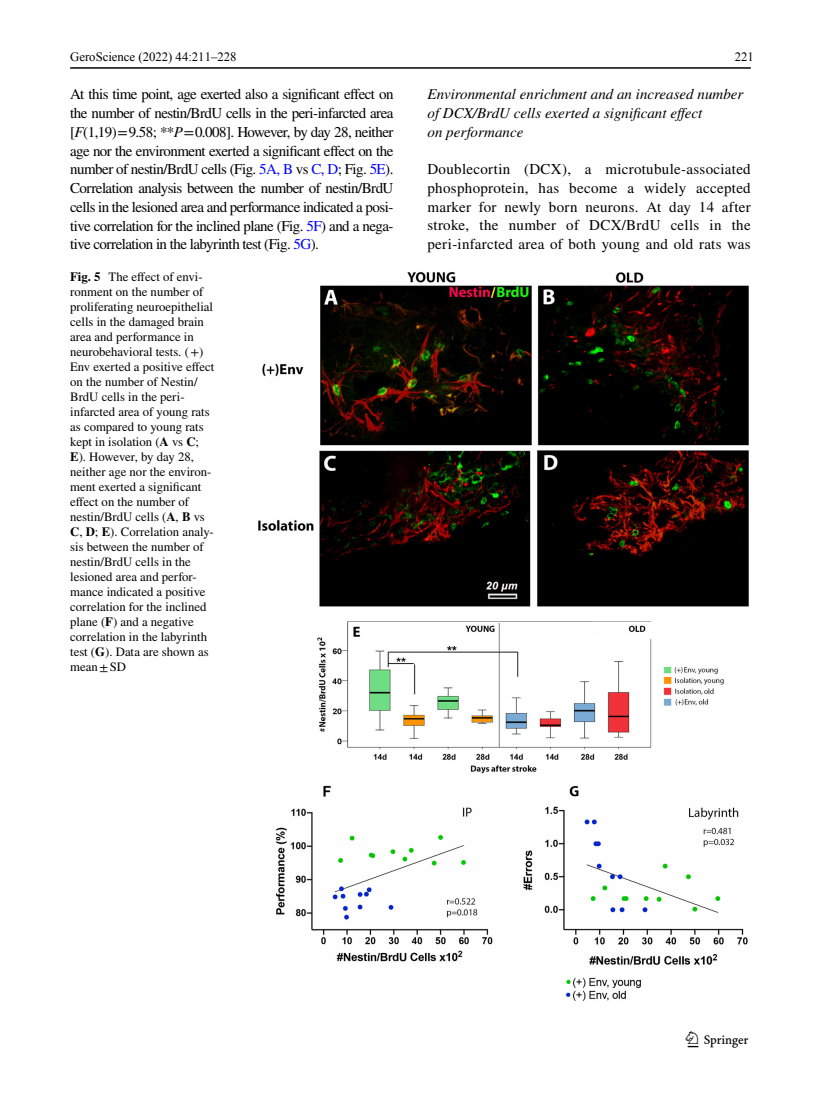
<style>
.page{position:relative;width:821px;height:1106px;background:#fff}
.page>*{position:absolute;margin:0;border:0;box-sizing:border-box;transform-origin:0 0}
.t1{font:22.5px "Springnew Regular 3";color:#000}
.t2{font:15px/18.8px "STIX";letter-spacing:-.01em;color:#000;text-align:justify}
.t3{font:italic 15px/18.8px "STIX";color:#000}
.t4{font:12.75px/15px "STIX";color:#000}
.t5{font:12.75px "Times New Roman";color:#000}
.s1{font-style:italic}
.s2{color:#00f}
.s3{font-weight:700}
</style>
<div class="page">
<hr style="left:70px;top:67px;width:680px;height:2px;background:#000">
<img style="left:258px;top:272px;width:491px;height:729px">
<p class="t5" style="left:70px;top:52px;width:168px">GeroScience (2022) 44:211–228</p>
<p class="t5" style="left:735px;top:52px;width:21px">221</p>
<p class="t2" style="left:70px;top:86px;width:325px">At this time point, age exerted also a significant effect on the number of nestin/BrdU cells in the peri-infarcted area [<span class="s1">F</span>(1,19)=9.58; **<span class="s1">P</span>=0.008]. However, by day 28, neither age nor the environment exerted a significant effect on the number of nestin/BrdU cells (Fig. <span class="s2">5A, B</span> vs <span class="s2">C, D</span>; Fig. <span class="s2">5E</span>).<br>Correlation analysis between the number of nestin/BrdU cells in the lesioned area and performance indicated a posi&shy;tive correlation for the inclined plane (Fig. <span class="s2">5F</span>) and a nega&shy;tive correlation in the labyrinth test (Fig. <span class="s2">5G</span>).</p>
<p class="t3" style="left:427px;top:84px;width:317px">Environmental enrichment and an increased number of DCX/BrdU cells exerted a significant effect<br>on performance</p>
<p class="t2" style="left:427px;top:161px;width:325px">Doublecortin (DCX), a microtubule-associated phosphoprotein, has become a widely accepted marker for newly born neurons. At day 14 after stroke, the number of DCX/BrdU cells in the peri-infarcted area of both young and old rats was</p>
<p class="t4" style="left:70px;top:270px;width:146px"><span class="s3">Fig. 5</span> The effect of envi&shy;ronment on the number of proliferating neuroepithelial cells in the damaged brain area and performance in neurobehavioral tests. (+)<br>Env exerted a positive effect on the number of Nestin/<br>BrdU cells in the peri&shy;infarcted area of young rats as compared to young rats kept in isolation (<span class="s3">A</span> vs <span class="s3">C</span>;<br><span class="s3">E</span>). However, by day 28, neither age nor the environ&shy;ment exerted a significant effect on the number of nestin/BrdU cells (<span class="s3">A</span>, <span class="s3">B</span> vs<br><span class="s3">C</span>, <span class="s3">D</span>; <span class="s3">E</span>). Correlation analy&shy;sis between the number of nestin/BrdU cells in the lesioned area and perfor&shy;mance indicated a positive correlation for the inclined plane (<span class="s3">F</span>) and a negative correlation in the labyrinth test (<span class="s3">G</span>). Data are shown as mean±SD</p>
<h1 class="t1" style="left:687px;top:1031px;width:62px">1 3</h1>
</div>
